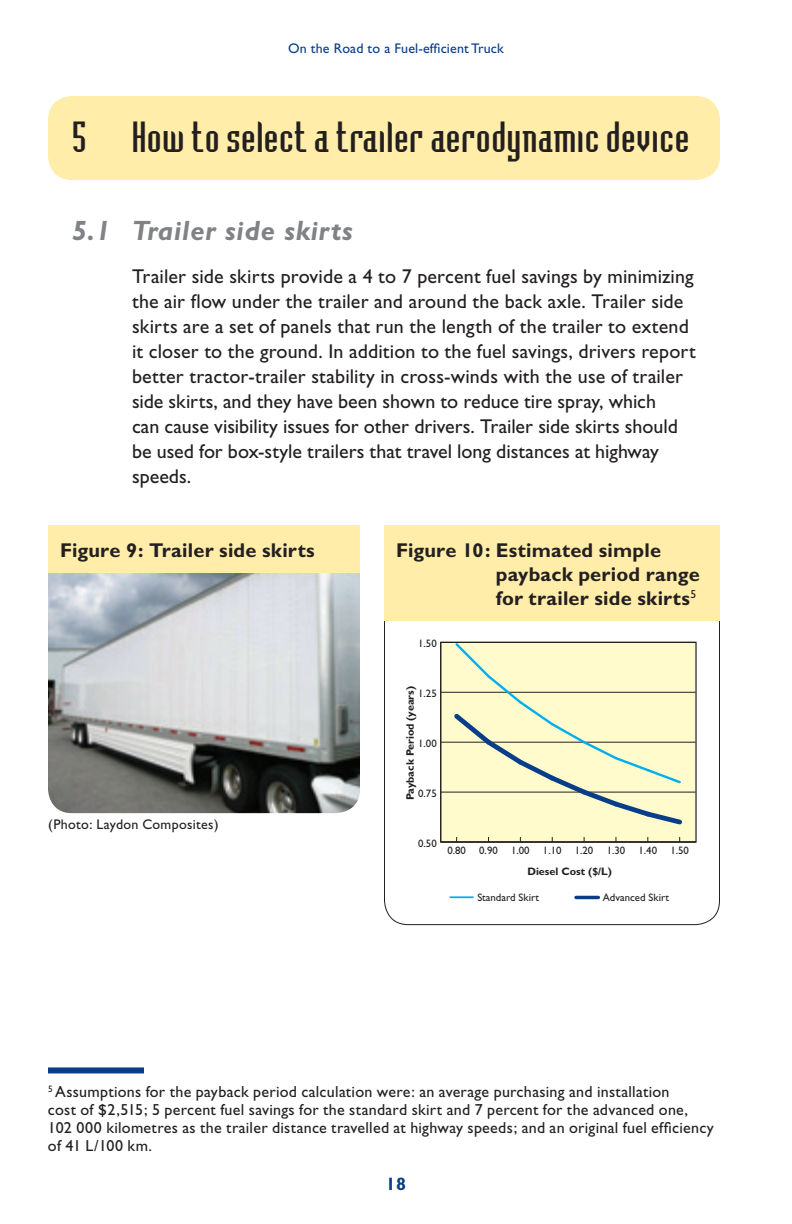
<style>
.page{position:relative;width:792px;height:1224px;background:#fff}
.page>*{position:absolute;margin:0;border:0;box-sizing:border-box;transform-origin:0 0}
.t1{font:40px "Badloc";letter-spacing:.03em;color:#231f20}
.t2{font:italic 700 28px "Gill Sans";letter-spacing:.03em;color:#808285}
.t3{font:20px/25px "Gill Sans";letter-spacing:.005em;color:#231f20}
.t4{font:700 20px/24px "Gill Sans";letter-spacing:.01em;color:#231f20}
.t5{font:700 18px "Gill Sans";color:#083e89}
.t6{font:16px/18px "Gill Sans";letter-spacing:.015em;color:#231f20}
.t7{font:14px "Gill Sans";letter-spacing:.01em;color:#083e89}
.t8{font:14px "Gill Sans";letter-spacing:.02em;color:#231f20}
.t9{font:10.8px "Gill Sans";color:#231f20}
.t10{font:700 10.8px "Gill Sans";color:#231f20}
</style>
<div class="page">
<div style="left:48px;top:96px;width:672px;height:84px;background:#ffeda9;border-radius:24px"></div>
<div style="left:48px;top:1067px;width:96px;height:6px;background:#083e89"></div>
<div style="left:441px;top:642px;width:255px;height:200px;background:#fffbcc"></div>
<hr style="left:441px;top:792px;width:255px;height:1px;background:#231f20">
<hr style="left:441px;top:742px;width:255px;height:1px;background:#231f20">
<hr style="left:441px;top:692px;width:255px;height:1px;background:#231f20">
<svg style="left:450px;top:641px;width:236px;height:184px"></svg>
<div style="left:440px;top:642px;width:257px;height:201px;border:1px solid #231f20"></div>
<hr style="left:450px;top:896px;width:23px;height:2px;background:#00aeef">
<hr style="left:576px;top:896px;width:22px;height:3px;background:#083e89">
<div style="left:384px;top:525px;width:336px;height:96px;background:#ffeda9"></div>
<img style="left:48px;top:573px;width:312px;height:240px">
<div style="left:48px;top:525px;width:312px;height:48px;background:#ffeda9"></div>
<p class="t7" style="left:288px;top:43px;width:217px">On the Road to a Fuel-efficient Truck</p>
<h1 class="t1" style="left:72px;top:122px;width:618px">5 How to select a trailer aerodynamic device</h1>
<h2 class="t2" style="left:72px;top:221px;width:282px">5.1 Trailer side skirts</h2>
<p class="t3" style="left:132px;top:266px;width:565px">Trailer side skirts provide a 4 to 7 percent fuel savings by minimizing the air flow under the trailer and around the back axle. Trailer side skirts are a set of panels that run the length of the trailer to extend it closer to the ground. In addition to the fuel savings, drivers report better tractor-trailer stability in cross-winds with the use of trailer side skirts, and they have been shown to reduce tire spray, which<br>can cause visibility issues for other drivers. Trailer side skirts should be used for box-style trailers that travel long distances at highway speeds.</p>
<p class="t4" style="left:60px;top:540px;width:256px">Figure 9: Trailer side skirts</p>
<p class="t8" style="left:48px;top:820px;width:172px">(Photo: Laydon Composites)</p>
<p class="t4" style="left:496px;top:540px;width:205px;text-indent:-100px">Figure 10: Estimated simple payback period range for trailer side skirts<sup>5</sup></p>
<p class="t9" style="left:418px;top:639px;width:20px">1.50</p>
<p class="t10" style="left:407px;top:800px;width:116px;rotate:-90deg">Payback Period (years)</p>
<p class="t9" style="left:418px;top:689px;width:20px">1.25</p>
<p class="t9" style="left:418px;top:739px;width:20px">1.00</p>
<p class="t9" style="left:418px;top:789px;width:20px">0.75</p>
<p class="t9" style="left:418px;top:839px;width:20px">0.50</p>
<p class="t9" style="left:447px;top:847px;width:243px">0.80 0.90 1.00 1.10 1.20 1.30 1.40 1.50</p>
<p class="t10" style="left:527px;top:867px;width:86px">Diesel Cost ($/L)</p>
<p class="t9" style="left:477px;top:894px;width:63px">Standard Skirt</p>
<p class="t9" style="left:603px;top:894px;width:68px">Advanced Skirt</p>
<p class="t6" style="left:48px;top:1085px;width:667px"><sup>5</sup> Assumptions for the payback period calculation were: an average purchasing and installation<br>cost of $2,515; 5 percent fuel savings for the standard skirt and 7 percent for the advanced one, 102 000 kilometres as the trailer distance travelled at highway speeds; and an original fuel efficiency of 41 L/100 km.</p>
<p class="t5" style="left:386px;top:1178px;width:22px">18</p>
</div>
